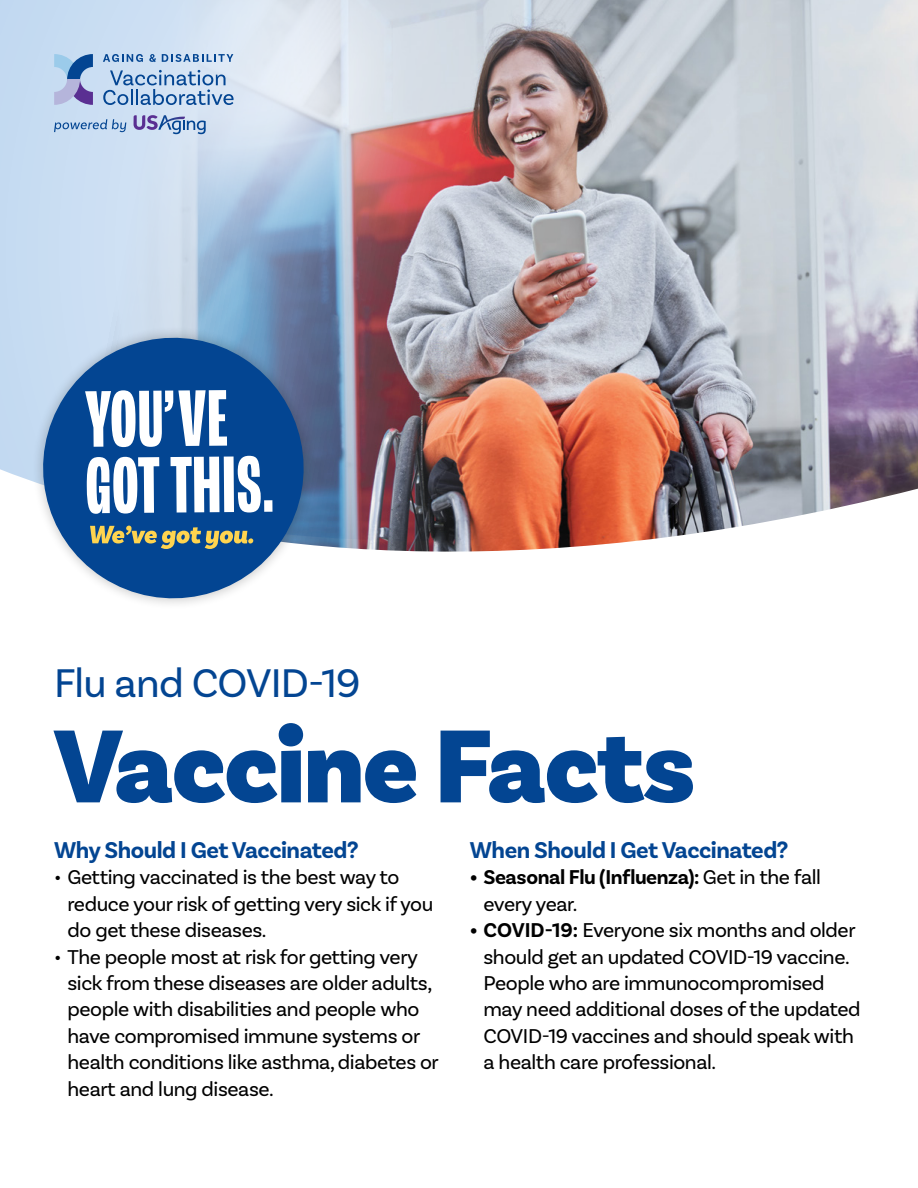
<style>
.page{position:relative;width:918px;height:1188px;background:#fff}
.page>*{position:absolute;margin:0;border:0;box-sizing:border-box;transform-origin:0 0}
.t1{font:900 108.75px "Basic Sans";letter-spacing:-.02em;color:#034592}
.t2{font:42px "Basic Sans";letter-spacing:-.02em;color:#034592}
.t3{font:700 24px "Basic Sans";letter-spacing:-.02em;color:#034592}
.t4{font:21px/26.4px "Basic Sans";letter-spacing:-.02em;color:#000}
.t5{font:700 21px/26.4px "Basic Sans";letter-spacing:-.02em;color:#000}
.s1{font-weight:400}
.s2{font-weight:700}
</style>
<div class="page">
<div style="left:0;top:0;width:81px;height:479px;background:#c6dcf2"></div>
<img style="left:81px;top:0;width:837px;height:552px">
<svg style="left:25px;top:320px;width:297px;height:284px"></svg>
<svg style="left:85px;top:390px;width:142px;height:57px"></svg>
<svg style="left:87px;top:457px;width:72px;height:57px"></svg>
<svg style="left:171px;top:456px;width:90px;height:57px"></svg>
<div style="left:264px;top:500px;width:9px;height:12px;background:#fff"></div>
<svg style="left:90px;top:526px;width:163px;height:23px;background:#657d77"></svg>
<svg style="left:134px;top:115px;width:72px;height:19px"></svg>
<svg style="left:54px;top:119px;width:72px;height:13px"></svg>
<svg style="left:54px;top:54px;width:39px;height:51px;background:#8ba0ce"></svg>
<svg style="left:103px;top:54px;width:40px;height:8px"></svg>
<svg style="left:149px;top:54px;width:7px;height:8px"></svg>
<svg style="left:162px;top:54px;width:71px;height:8px"></svg>
<svg style="left:103px;top:70px;width:131px;height:35px;background:#9fbbdb"></svg>
<h1 class="t2" style="left:54px;top:658px;width:308px">Flu and COVID-19</h1>
<h1 class="t1" style="left:54px;top:700px;width:643px">Vaccine Facts</h1>
<h2 class="t3" style="left:54px;top:835px;width:306px">Why Should I Get Vaccinated?</h2>
<p class="t4" style="left:68px;top:864px;width:367px;text-indent:-14px">• Getting vaccinated is the best way to reduce your risk of getting very sick if you do get these diseases.</p>
<p class="t4" style="left:68px;top:943px;width:373px;text-indent:-14px">• The people most at risk for getting very sick from these diseases are older adults, people with disabilities and people who have compromised immune systems or health conditions like asthma, diabetes or heart and lung disease.</p>
<h2 class="t3" style="left:470px;top:835px;width:320px">When Should I Get Vaccinated?</h2>
<p class="t5" style="left:483px;top:864px;width:339px;text-indent:-14px">• Seasonal Flu (Influenza): <span class="s1">Get in the fall every year.</span></p>
<p class="t4" style="left:483px;top:917px;width:379px;text-indent:-14px"><span class="s2">• COVID-19:</span> Everyone six months and older should get an updated COVID-19 vaccine.<br>People who are immunocompromised may need additional doses of the updated COVID-19 vaccines and should speak with a health care professional.</p>
</div>
